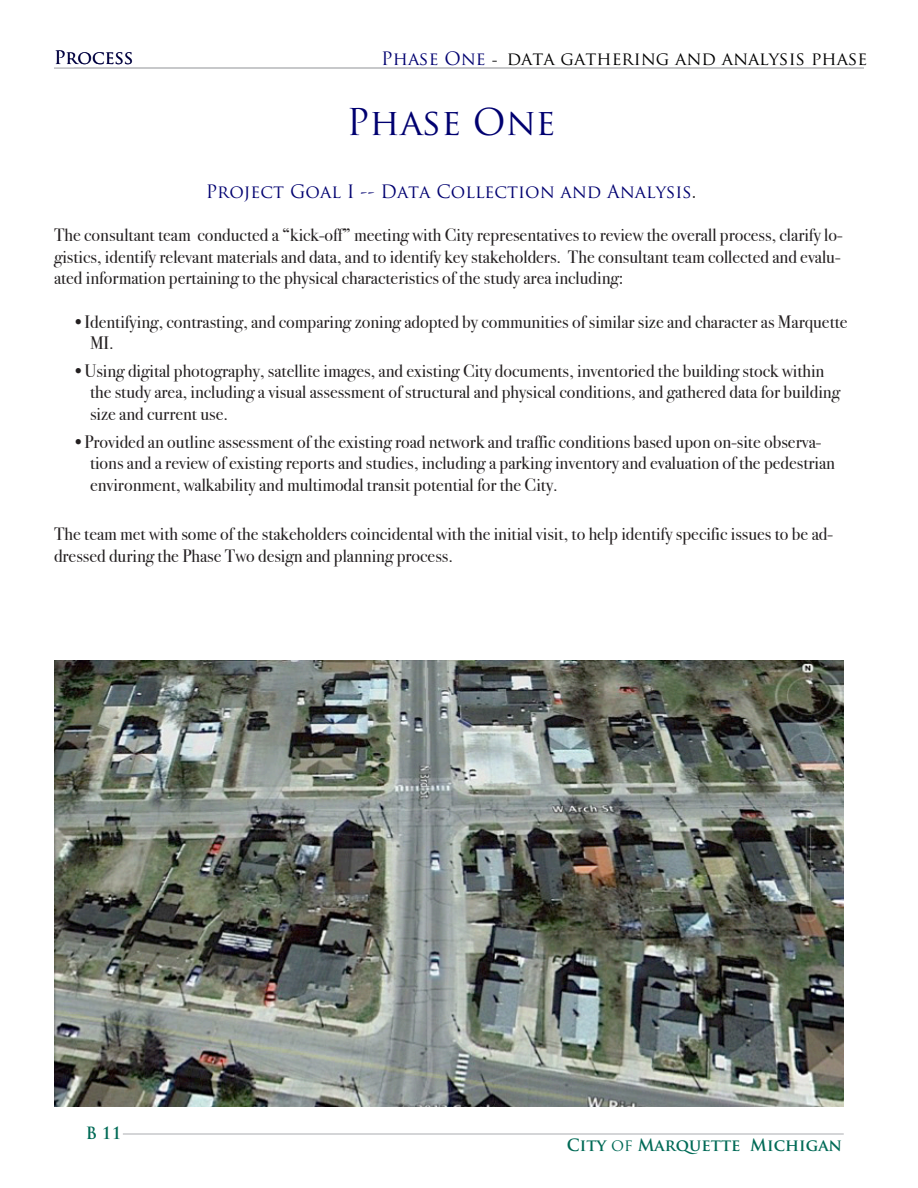
<style>
.page{position:relative;width:918px;height:1188px;background:#fff}
.page>*{position:absolute;margin:0;border:0;box-sizing:border-box;transform-origin:0 0}
.t1{font:36px "Trajan Pro";color:#000070}
.bulleted_text_align{font:18px/21.6px "Bodoni Svty Two ITCTT Book";color:#231f20}
.t2{font:18px "Trajan Pro";color:#000070}
.t3{font:18px "Trajan Pro";color:#000}
.t4{font:18px "Trajan Pro";color:#00003f}
.t5{font:700 16.5px "Trajan Pro";color:#006a56}
.s1{color:#000070}
.s2{font-family:"Times"}
.s3{color:#231f20}
.s4{font-weight:400}
</style>
<div class="page">
<hr style="left:123px;top:1133px;width:721px;height:2px;background:#c7c8ca">
<hr style="left:54px;top:68px;width:790px;height:1px;background:#c7c8ca">
<hr style="left:74px;top:68px;width:790px;height:1px;background:#c7c8ca">
<img style="left:54px;top:661px;width:789px;height:446px">
<p class="t4" style="left:54px;top:47px;width:81px">Process</p>
<p class="t3" style="left:381px;top:47px;width:488px"><span class="s1">Phase One</span> <span class="s2">-</span> data gathering and analysis phase</p>
<p class="t1" style="left:347px;top:99px;width:211px">Phase One</p>
<p class="t2" style="left:206px;top:180px;width:492px">Project Goal I -- Data Collection and Analysis<span class="s3">.</span></p>
<p class="bulleted_text_align" style="left:54px;top:222px;width:790px;text-align:justify">The consultant team conducted a “kick-off” meeting with City representatives to review the overall process, clarify lo&shy;gistics, identify relevant materials and data, and to identify key stakeholders. The consultant team collected and evalu&shy;ated information pertaining to the physical characteristics of the study area including:</p>
<p class="bulleted_text_align" style="left:90px;top:309px;width:759px;text-indent:-18px">•Identifying, contrasting, and comparing zoning adopted by communities of similar size and character as Marquette<br>MI.</p>
<p class="bulleted_text_align" style="left:90px;top:358px;width:752px;text-indent:-18px">•Using digital photography, satellite images, and existing City documents, inventoried the building stock within the study area, including a visual assessment of structural and physical conditions, and gathered data for building size and current use.</p>
<p class="bulleted_text_align" style="left:90px;top:429px;width:747px;text-indent:-18px">•Provided an outline assessment of the existing road network and traffic conditions based upon on-site observa&shy;tions and a review of existing reports and studies, including a parking inventory and evaluation of the pedestrian environment, walkability and multimodal transit potential for the City.</p>
<p class="bulleted_text_align" style="left:54px;top:521px;width:780px">The team met with some of the stakeholders coincidental with the initial visit, to help identify specific issues to be ad&shy;dressed during the Phase Two design and planning process.</p>
<p class="t5" style="left:86px;top:1123px;width:37px">B 11</p>
<p class="t5" style="left:567px;top:1135px;width:277px">City <span class="s4">of</span> Marquette Michigan</p>
</div>
